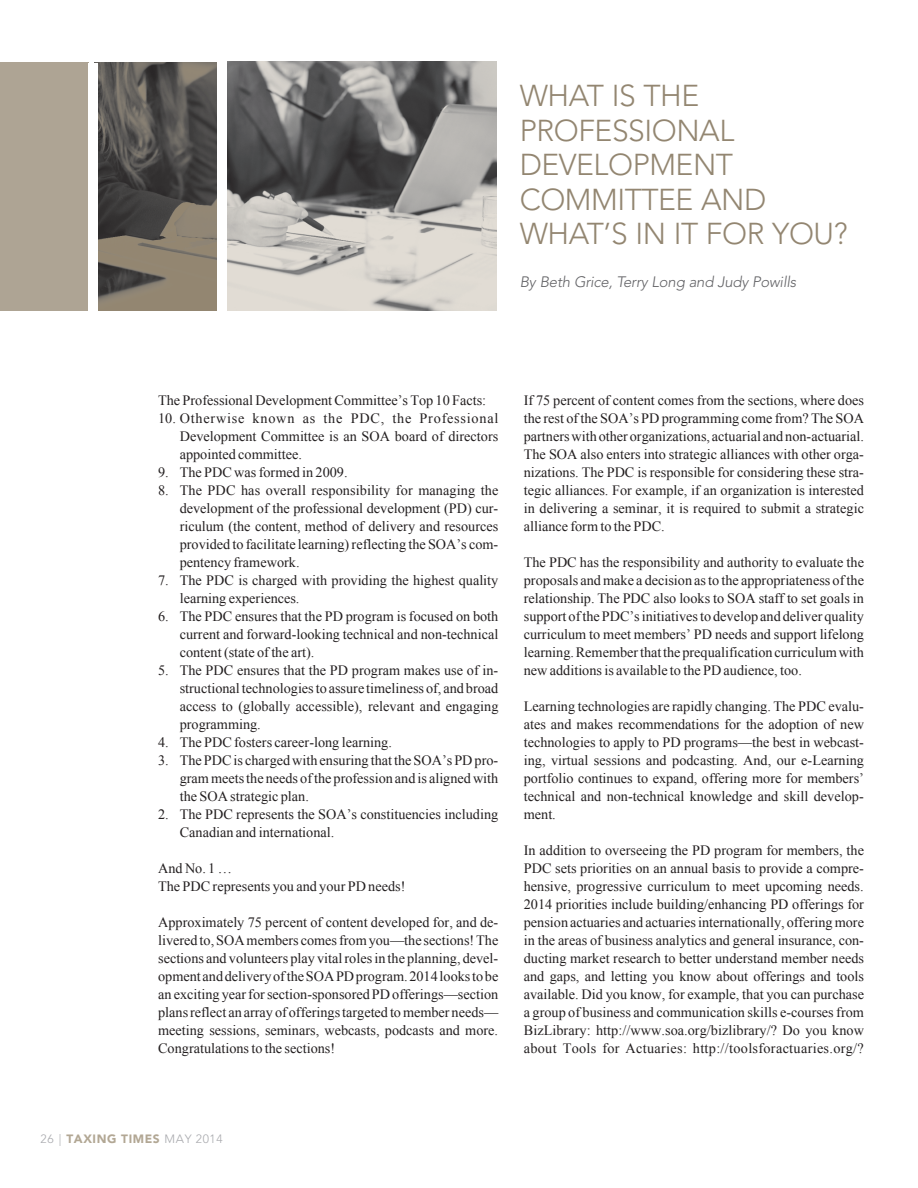
<style>
.page{position:relative;width:918px;height:1188px;background:#fff}
.page>*{position:absolute;margin:0;border:0;box-sizing:border-box;transform-origin:0 0}
.Headline_new{font:300 30px/34.5px "Avenir LT Std";letter-spacing:-.015em;color:#938671}
.By_line{font:italic 300 15px "Avenir LT Std";letter-spacing:-.015em;color:#636366}
.Body_Copy{font:14.25px/18px "Times New Roman";color:#231f20;text-align:justify}
.t1{font:900 12px "Avenir LT Std";letter-spacing:.05em;color:#b2a794}
.s1{font-weight:300;color:#a8a9ad}
</style>
<div class="page">
<img style="left:227px;top:62px;width:269px;height:248px">
<img style="left:94px;top:62px;width:123px;height:248px">
<div style="left:0;top:62px;width:89px;height:248px;background:#aea494"></div>
<div style="left:88px;top:63px;width:10px;height:249px;background:#fff"></div>
<p class="Headline_new" style="left:520px;top:79px;width:329px">WHAT IS THE<br>PROFESSIONAL<br>DEVELOPMENT<br>COMMITTEE AND<br>WHAT’S IN IT FOR YOU?</p>
<p class="By_line" style="left:520px;top:273px;width:278px">By Beth Grice, Terry Long and Judy Powills</p>
<p class="Body_Copy" style="left:158px;top:391px;width:330px">The Professional Development Committee’s Top 10 Facts:</p>
<p class="Body_Copy" style="left:180px;top:409px;width:320px;text-indent:-22px">10. Otherwise known as the PDC, the Professional Development Committee is an SOA board of directors appointed committee.</p>
<p class="Body_Copy" style="left:158px;top:463px;width:191px">9. The PDC was formed in 2009.</p>
<p class="Body_Copy" style="left:180px;top:481px;width:320px;text-indent:-22px">8. The PDC has overall responsibility for managing the development of the professional development (PD) cur&shy;riculum (the content, method of delivery and resources provided to facilitate learning) reflecting the SOA’s com&shy;pentency framework.</p>
<p class="Body_Copy" style="left:180px;top:571px;width:320px;text-indent:-22px">7. The PDC is charged with providing the highest quality learning experiences.</p>
<p class="Body_Copy" style="left:180px;top:607px;width:320px;text-indent:-22px">6. The PDC ensures that the PD program is focused on both current and forward-looking technical and non-technical content (state of the art).</p>
<p class="Body_Copy" style="left:180px;top:661px;width:320px;text-indent:-22px">5. The PDC ensures that the PD program makes use of in&shy;structional technologies to assure timeliness of, and broad access to (globally accessible), relevant and engaging programming.</p>
<p class="Body_Copy" style="left:158px;top:733px;width:235px">4. The PDC fosters career-long learning.</p>
<p class="Body_Copy" style="left:180px;top:751px;width:320px;text-indent:-22px">3. The PDC is charged with ensuring that the SOA’s PD pro&shy;gram meets the needs of the profession and is aligned with the SOA strategic plan.</p>
<p class="Body_Copy" style="left:180px;top:805px;width:320px;text-indent:-22px">2. The PDC represents the SOA’s constituencies including<br>Canadian and international.</p>
<p class="Body_Copy" style="left:158px;top:859px;width:75px">And No. 1 …</p>
<p class="Body_Copy" style="left:158px;top:877px;width:249px">The PDC represents you and your PD needs!</p>
<p class="Body_Copy" style="left:158px;top:913px;width:342px">Approximately 75 percent of content developed for, and de&shy;livered to, SOA members comes from you—the sections! The sections and volunteers play vital roles in the planning, devel&shy;opment and delivery of the SOA PD program. 2014 looks to be an exciting year for section-sponsored PD offerings—section plans reflect an array of offerings targeted to member needs— meeting sessions, seminars, webcasts, podcasts and more.<br>Congratulations to the sections!</p>
<p class="Body_Copy" style="left:524px;top:391px;width:342px">If 75 percent of content comes from the sections, where does the rest of the SOA’s PD programming come from? The SOA partners with other organizations, actuarial and non-actuarial.<br>The SOA also enters into strategic alliances with other orga&shy;nizations. The PDC is responsible for considering these stra&shy;tegic alliances. For example, if an organization is interested in delivering a seminar, it is required to submit a strategic alliance form to the PDC.</p>
<p class="Body_Copy" style="left:524px;top:553px;width:342px">The PDC has the responsibility and authority to evaluate the proposals and make a decision as to the appropriateness of the relationship. The PDC also looks to SOA staff to set goals in support of the PDC’s initiatives to develop and deliver quality curriculum to meet members’ PD needs and support lifelong learning. Remember that the prequalification curriculum with new additions is available to the PD audience, too.</p>
<p class="Body_Copy" style="left:524px;top:697px;width:342px">Learning technologies are rapidly changing. The PDC evalu&shy;ates and makes recommendations for the adoption of new technologies to apply to PD programs—the best in webcast&shy;ing, virtual sessions and podcasting. And, our e-Learning portfolio continues to expand, offering more for members’ technical and non-technical knowledge and skill develop&shy;ment.</p>
<p class="Body_Copy" style="left:524px;top:841px;width:342px">In addition to overseeing the PD program for members, the PDC sets priorities on an annual basis to provide a compre&shy;hensive, progressive curriculum to meet upcoming needs.<br>2014 priorities include building/enhancing PD offerings for pension actuaries and actuaries internationally, offering more in the areas of business analytics and general insurance, con&shy;ducting market research to better understand member needs and gaps, and letting you know about offerings and tools available. Did you know, for example, that you can purchase a group of business and communication skills e-courses from BizLibrary: http://www.soa.org/bizlibrary/? Do you know about Tools for Actuaries: http://toolsforactuaries.org/?</p>
<p class="t1" style="left:40px;top:1132px;width:184px"><span class="s1">26 |</span> TAXING TIMES <span class="s1">MAY 2014</span></p>
</div>
